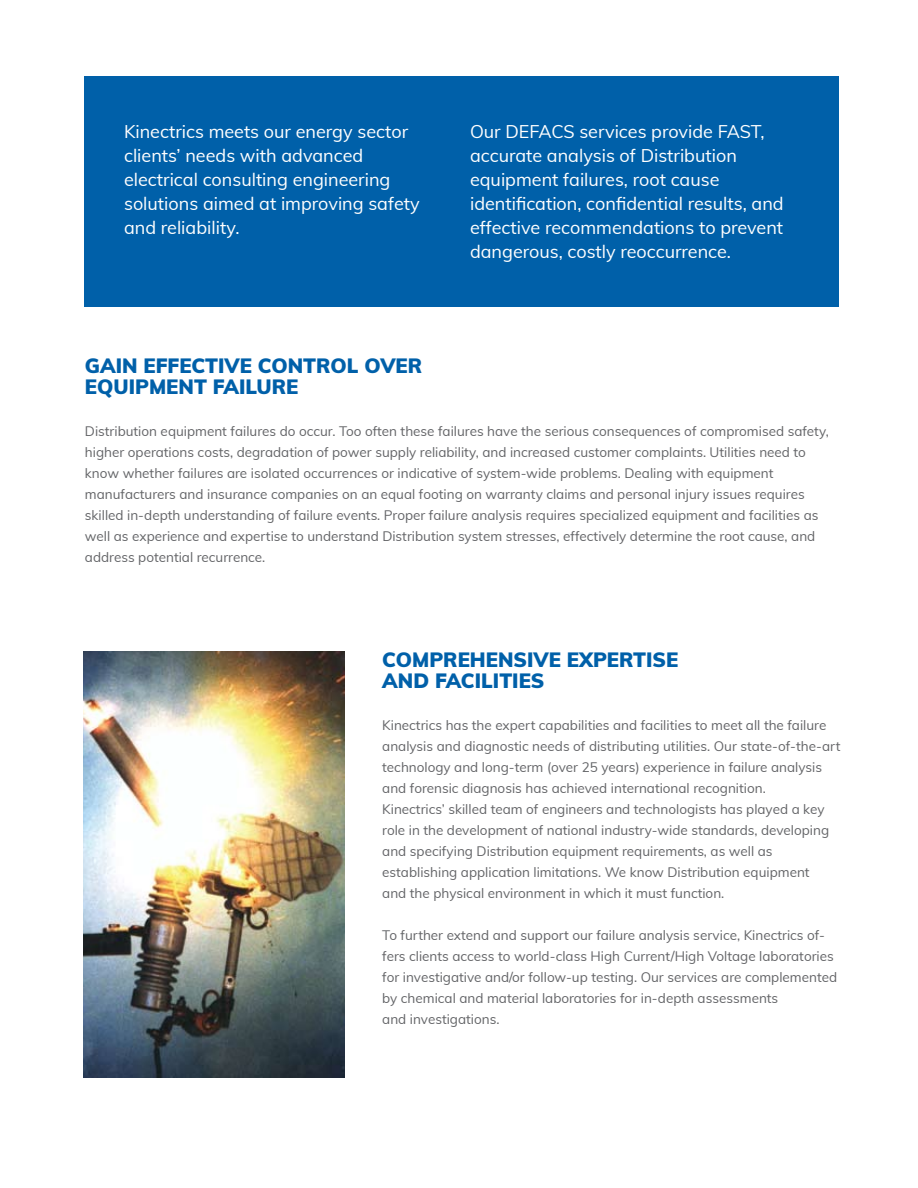
<style>
.page{position:relative;width:918px;height:1188px;background:#fff}
.page>*{position:absolute;margin:0;border:0;box-sizing:border-box;transform-origin:0 0}
.t1{font:900 20.25px/21px "Muli";color:#0060a9}
.t2{font:18px/24px "Muli";color:#fff}
.t3{font:13.5px/21px "Muli";color:#636467}
</style>
<div class="page">
<div style="left:84px;top:76px;width:754px;height:232px;background:#0060a9"></div>
<img style="left:83px;top:652px;width:262px;height:426px">
<h2 class="t2" style="left:124px;top:119px;width:297px">Kinectrics meets our energy sector clients’ needs with advanced electrical consulting engineering solutions aimed at improving safety and reliability.</h2>
<h2 class="t2" style="left:470px;top:119px;width:315px">Our DEFACS services provide FAST, accurate analysis of Distribution equipment failures, root cause identification, confidential results, and effective recommendations to prevent dangerous, costly reoccurrence.</h2>
<h1 class="t1" style="left:85px;top:354px;width:339px">GAIN EFFECTIVE CONTROL OVER<br>EQUIPMENT FAILURE</h1>
<p class="t3" style="left:85px;top:420px;width:745px">Distribution equipment failures do occur. Too often these failures have the serious consequences of compromised safety, higher operations costs, degradation of power supply reliability, and increased customer complaints. Utilities need to know whether failures are isolated occurrences or indicative of system-wide problems. Dealing with equipment manufacturers and insurance companies on an equal footing on warranty claims and personal injury issues requires skilled in-depth understanding of failure events. Proper failure analysis requires specialized equipment and facilities as well as experience and expertise to understand Distribution system stresses, effectively determine the root cause, and address potential recurrence.</p>
<h1 class="t1" style="left:382px;top:648px;width:298px">COMPREHENSIVE EXPERTISE<br>AND FACILITIES</h1>
<p class="t3" style="left:382px;top:714px;width:460px">Kinectrics has the expert capabilities and facilities to meet all the failure analysis and diagnostic needs of distributing utilities. Our state-of-the-art technology and long-term (over 25 years) experience in failure analysis and forensic diagnosis has achieved international recognition.<br>Kinectrics’ skilled team of engineers and technologists has played a key role in the development of national industry-wide standards, developing and specifying Distribution equipment requirements, as well as establishing application limitations. We know Distribution equipment<br>and the physical environment in which it must function.</p>
<p class="t3" style="left:382px;top:924px;width:456px">To further extend and support our failure analysis service, Kinectrics of&shy;fers clients access to world-class High Current/High Voltage laboratories for investigative and/or follow-up testing. Our services are complemented by chemical and material laboratories for in-depth assessments<br>and investigations.</p>
</div>
